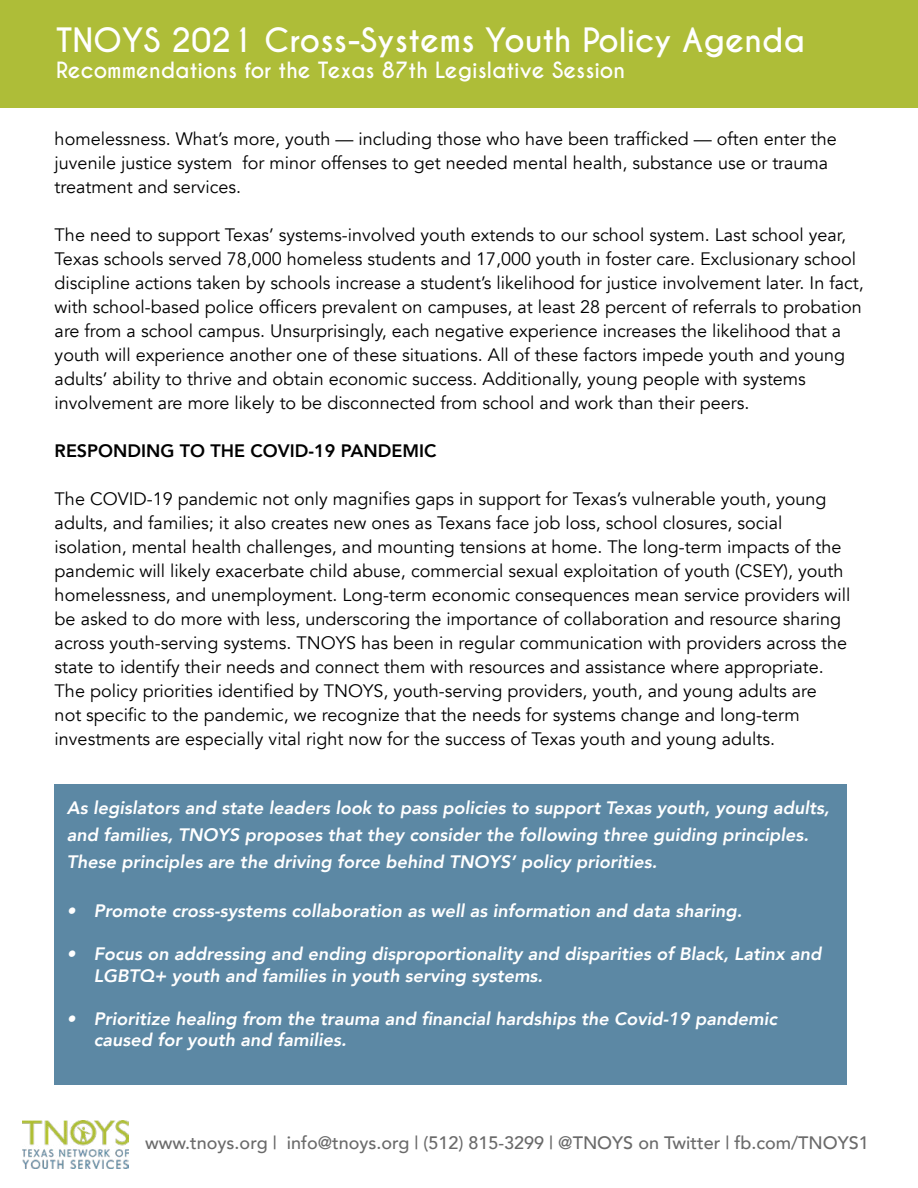
<style>
.page{position:relative;width:918px;height:1188px;background:#fff}
.page>*{position:absolute;margin:0;border:0;box-sizing:border-box;transform-origin:0 0}
.t1{font:700 31.5px "Caviar Dreams";color:#fff}
.t2{font:700 21px "Caviar Dreams";color:#fff}
.t3{font:18px/24px "Avenir";color:#000}
.t4{font:italic 800 18px/27px "Avenir";color:#fff}
.t5{font:500 18px "Avenir";color:#6a6a6a}
.t6{font:800 18px "Avenir";color:#000}
</style>
<div class="page">
<img style="left:23px;top:1121px;width:105px;height:47px">
<div style="left:0;top:0;width:918px;height:107px;background:#aebd38"></div>
<div style="left:54px;top:784px;width:793px;height:300px;background:#5c88a4"></div>
<h1 class="t1" style="left:56px;top:21px;width:750px">TNOYS 2021 Cross-Systems Youth Policy Agenda</h1>
<p class="t2" style="left:56px;top:57px;width:570px">Recommendations for the Texas 87th Legislative Session</p>
<p class="t3" style="left:55px;top:128px;width:784px">homelessness. What’s more, youth — including those who have been trafficked — often enter the juvenile justice system for minor offenses to get needed mental health, substance use or trauma treatment and services.</p>
<p class="t3" style="left:55px;top:224px;width:811px">The need to support Texas’ systems-involved youth extends to our school system. Last school year, Texas schools served 78,000 homeless students and 17,000 youth in foster care. Exclusionary school discipline actions taken by schools increase a student’s likelihood for justice involvement later. In fact, with school-based police officers prevalent on campuses, at least 28 percent of referrals to probation are from a school campus. Unsurprisingly, each negative experience increases the likelihood that a youth will experience another one of these situations. All of these factors impede youth and young adults’ ability to thrive and obtain economic success. Additionally, young people with systems involvement are more likely to be disconnected from school and work than their peers.</p>
<p class="t6" style="left:55px;top:437px;width:383px">RESPONDING TO THE COVID-19 PANDEMIC</p>
<p class="t3" style="left:55px;top:488px;width:797px">The COVID-19 pandemic not only magnifies gaps in support for Texas’s vulnerable youth, young adults, and families; it also creates new ones as Texans face job loss, school closures, social isolation, mental health challenges, and mounting tensions at home. The long-term impacts of the pandemic will likely exacerbate child abuse, commercial sexual exploitation of youth (CSEY), youth homelessness, and unemployment. Long-term economic consequences mean service providers will be asked to do more with less, underscoring the importance of collaboration and resource sharing across youth-serving systems. TNOYS has been in regular communication with providers across the state to identify their needs and connect them with resources and assistance where appropriate.<br>The policy priorities identified by TNOYS, youth-serving providers, youth, and young adults are<br>not specific to the pandemic, we recognize that the needs for systems change and long-term investments are especially vital right now for the success of Texas youth and young adults.</p>
<p class="t4" style="left:67px;top:795px;width:764px">As legislators and state leaders look to pass policies to support Texas youth, young adults, and families, TNOYS proposes that they consider the following three guiding principles.<br>These principles are the driving force behind TNOYS’ policy priorities.</p>
<p class="t4" style="left:67px;top:897px;width:677px">• Promote cross-systems collaboration as well as information and data sharing.</p>
<p class="t4" style="left:94px;top:943px;width:729px;line-height:21.6px;text-indent:-27px">• Focus on addressing and ending disproportionality and disparities of Black, Latinx and<br>LGBTQ+ youth and families in youth serving systems.</p>
<p class="t4" style="left:94px;top:1008px;width:685px;line-height:21.6px;text-indent:-27px">• Prioritize healing from the trauma and financial hardships the Covid-19 pandemic caused for youth and families.</p>
<p class="t5" style="left:145px;top:1127px;width:725px">www.tnoys.org | info@tnoys.org | (512) 815-3299 | @TNOYS on Twitter | fb.com/TNOYS1</p>
</div>
